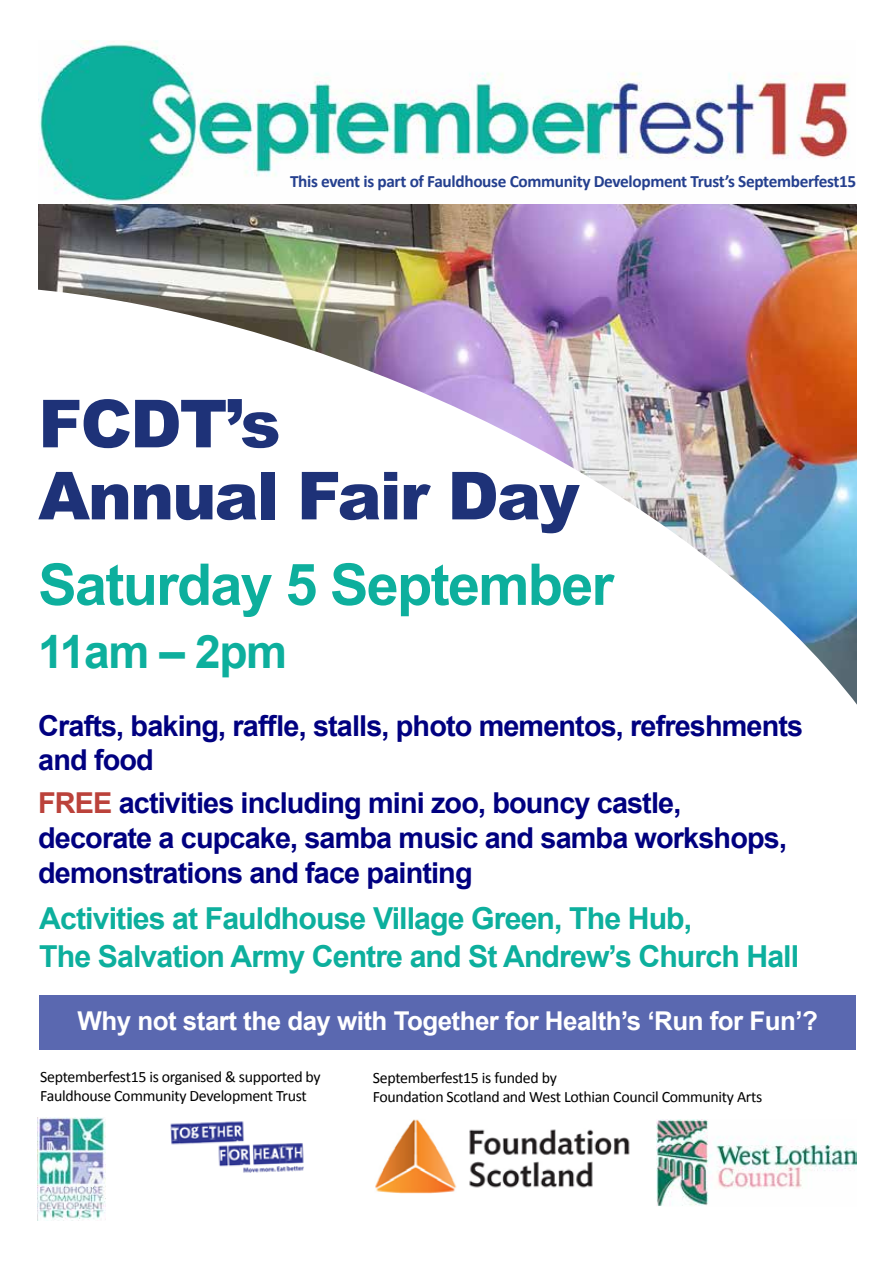
<style>
.page{position:relative;width:893px;height:1263px;background:#fff}
.page>*{position:absolute;margin:0;border:0;box-sizing:border-box;transform-origin:0 0}
.t1{font:900 66.3px/72px "Arial";letter-spacing:-.03em;color:#1e3278}
.t2{font:700 57.6px "Arial";letter-spacing:-.03em;color:#0daf9d}
.t3{font:700 46.05px "Arial";letter-spacing:-.03em;color:#0daf9d}
.t4{font:700 30.3px/38.1px "Arial";letter-spacing:-.03em;color:#0daf9d}
.t5{font:700 28.8px/34.7px "Arial";letter-spacing:-.03em;color:#000080}
.t6{font:700 28.8px "Arial";color:#bb423b}
.t7{font:700 25.95px "Arial";letter-spacing:-.02em;color:#fff}
.t8{font:700 17.25px "Calibri";letter-spacing:-.02em;color:#25408f}
.t9{font:15.9px/19px "Calibri";letter-spacing:-.02em;color:#000}
</style>
<div class="page">
<img style="left:39px;top:40px;width:817px;height:165px">
<img style="left:39px;top:205px;width:818px;height:31px">
<img style="left:37px;top:236px;width:820px;height:929px">
<div style="left:39px;top:995px;width:817px;height:55px;background:#5a68b0"></div>
<img style="left:168px;top:1118px;width:139px;height:55px">
<img style="left:37px;top:1118px;width:69px;height:102px">
<img style="left:370px;top:1111px;width:268px;height:83px">
<img style="left:656px;top:1119px;width:200px;height:87px">
<p class="t8" style="left:290px;top:171px;width:568px">This event is part of Fauldhouse Community Development Trust’s Septemberfest15</p>
<h1 class="t1" style="left:38px;top:386px;width:543px">FCDT’s<br>Annual Fair Day</h1>
<h2 class="t2" style="left:38px;top:546px;width:577px">Saturday 5 September</h2>
<h3 class="t3" style="left:38px;top:621px;width:250px">11am – 2pm</h3>
<p class="t5" style="left:38px;top:709px;width:766px">Crafts, baking, raffle, stalls, photo mementos, refreshments and food</p>
<p class="t6" style="left:38px;top:784px;width:19px">free</p>
<p class="t5" style="left:38px;top:787px;width:750px;text-indent:81px">activities including mini zoo, bouncy castle, decorate a cupcake, samba music and samba workshops, demonstrations and face painting</p>
<p class="t4" style="left:39px;top:900px;width:761px">Activities at Fauldhouse Village Green, The Hub,<br>The Salvation Army Centre and St Andrew’s Church Hall</p>
<p class="t7" style="left:78px;top:1004px;width:742px">Why not start the day with Together for Health’s ‘Run for Fun’?</p>
<p class="t9" style="left:40px;top:1067px;width:282px">Septemberfest15 is organised &amp; supported by<br>Fauldhouse Community Development Trust</p>
<p class="t9" style="left:373px;top:1068px;width:391px">Septemberfest15 is funded by<br>Foundation Scotland and West Lothian Council Community Arts</p>
</div>
